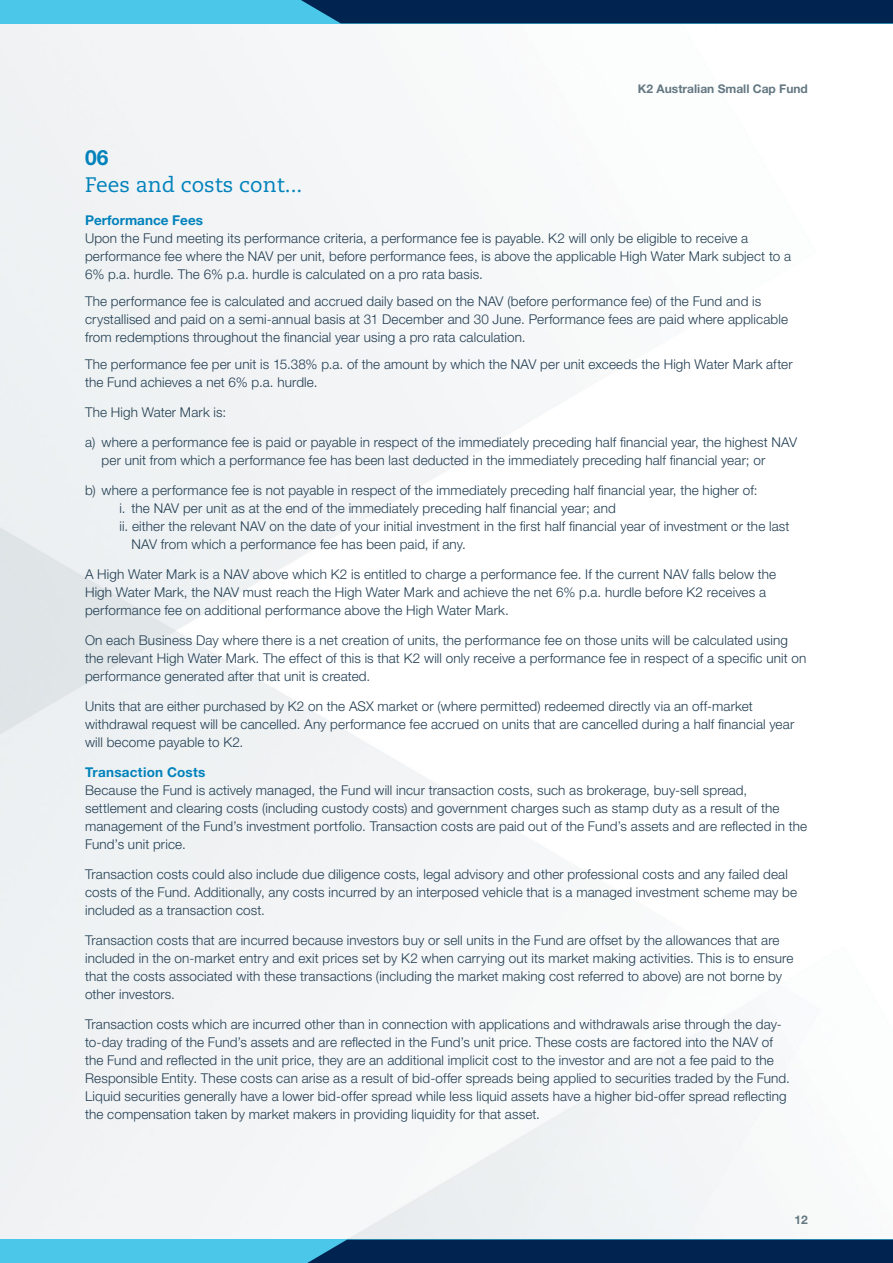
<style>
.page{position:relative;width:893px;height:1263px;background:#fff}
.page>*{position:absolute;margin:0;border:0;box-sizing:border-box;transform-origin:0 0}
.t1{font:21px "Caecilia";color:#0082bb}
.t2{font:700 21px "Helvetica Neue LT Pro";color:#0082bb}
.t3{font:300 13.5px/18px "Helvetica Neue LT Pro";letter-spacing:.01em;color:#223e52}
.t4{font:700 13.5px "Helvetica Neue LT Pro";letter-spacing:.02em;color:#0082bb}
.t5{font:700 13.5px "Helvetica Neue LT Pro";color:#0082bb}
.t6{font:700 12px "Helvetica Neue LT Pro";color:#647883}
</style>
<div class="page">
<img style="left:0;top:23px;width:893px;height:1216px">
<div style="left:0;top:1239px;width:893px;height:24px;background:#4ac7e9"></div>
<svg style="left:307px;top:1239px;width:586px;height:24px;background:#042c58"></svg>
<div style="left:0;top:0;width:893px;height:23px;background:#4ac7e9"></div>
<div style="left:301px;top:0;width:592px;height:23px;background:#00234f"></div>
<h1 class="t2" style="left:85px;top:145px;width:25px">06</h1>
<h1 class="t1" style="left:85px;top:173px;width:219px">Fees and costs cont...</h1>
<p class="t6" style="left:638px;top:81px;width:171px">K2 Australian Small Cap Fund</p>
<p class="t5" style="left:85px;top:212px;width:119px">Performance Fees</p>
<p class="t3" style="left:85px;top:229px;width:708px">Upon the Fund meeting its performance criteria, a performance fee is payable. K2 will only be eligible to receive a performance fee where the NAV per unit, before performance fees, is above the applicable High Water Mark subject to a<br>6% p.a. hurdle. The 6% p.a. hurdle is calculated on a pro rata basis.</p>
<p class="t3" style="left:85px;top:292px;width:705px">The performance fee is calculated and accrued daily based on the NAV (before performance fee) of the Fund and is crystallised and paid on a semi-annual basis at 31 December and 30 June. Performance fees are paid where applicable from redemptions throughout the financial year using a pro rata calculation.</p>
<p class="t3" style="left:85px;top:355px;width:709px">The performance fee per unit is 15.38% p.a. of the amount by which the NAV per unit exceeds the High Water Mark after the Fund achieves a net 6% p.a. hurdle.</p>
<p class="t3" style="left:85px;top:403px;width:143px">The High Water Mark is:</p>
<p class="t3" style="left:102px;top:433px;width:697px;text-indent:-16px">a) where a performance fee is paid or payable in respect of the immediately preceding half financial year, the highest NAV per unit from which a performance fee has been last deducted in the immediately preceding half financial year; or</p>
<p class="t3" style="left:85px;top:481px;width:674px">b) where a performance fee is not payable in respect of the immediately preceding half financial year, the higher of:</p>
<p class="t3" style="left:120px;top:499px;width:498px">i. the NAV per unit as at the end of the immediately preceding half financial year; and</p>
<p class="t3" style="left:120px;top:517px;width:671px">ii. either the relevant NAV on the date of your initial investment in the first half financial year of investment or the last</p>
<p class="t3" style="left:132px;top:535px;width:336px">NAV from which a performance fee has been paid, if any.</p>
<p class="t3" style="left:85px;top:565px;width:693px">A High Water Mark is a NAV above which K2 is entitled to charge a performance fee. If the current NAV falls below the<br>High Water Mark, the NAV must reach the High Water Mark and achieve the net 6% p.a. hurdle before K2 receives a performance fee on additional performance above the High Water Mark.</p>
<p class="t3" style="left:85px;top:631px;width:723px">On each Business Day where there is a net creation of units, the performance fee on those units will be calculated using the relevant High Water Mark. The effect of this is that K2 will only receive a performance fee in respect of a specific unit on performance generated after that unit is created.</p>
<p class="t3" style="left:85px;top:697px;width:711px">Units that are either purchased by K2 on the ASX market or (where permitted) redeemed directly via an off-market withdrawal request will be cancelled. Any performance fee accrued on units that are cancelled during a half financial year will become payable to K2.</p>
<p class="t4" style="left:85px;top:764px;width:122px">Transaction Costs</p>
<p class="t3" style="left:85px;top:781px;width:724px">Because the Fund is actively managed, the Fund will incur transaction costs, such as brokerage, buy-sell spread, settlement and clearing costs (including custody costs) and government charges such as stamp duty as a result of the management of the Fund’s investment portfolio. Transaction costs are paid out of the Fund’s assets and are reflected in the Fund’s unit price.</p>
<p class="t3" style="left:85px;top:865px;width:714px">Transaction costs could also include due diligence costs, legal advisory and other professional costs and any failed deal costs of the Fund. Additionally, any costs incurred by an interposed vehicle that is a managed investment scheme may be included as a transaction cost.</p>
<p class="t3" style="left:85px;top:931px;width:710px">Transaction costs that are incurred because investors buy or sell units in the Fund are offset by the allowances that are included in the on-market entry and exit prices set by K2 when carrying out its market making activities. This is to ensure that the costs associated with these transactions (including the market making cost referred to above) are not borne by other investors.</p>
<p class="t3" style="left:85px;top:1015px;width:706px">Transaction costs which are incurred other than in connection with applications and withdrawals arise through the day&shy;to-day trading of the Fund’s assets and are reflected in the Fund’s unit price. These costs are factored into the NAV of the Fund and reflected in the unit price, they are an additional implicit cost to the investor and are not a fee paid to the Responsible Entity. These costs can arise as a result of bid-offer spreads being applied to securities traded by the Fund.<br>Liquid securities generally have a lower bid-offer spread while less liquid assets have a higher bid-offer spread reflecting the compensation taken by market makers in providing liquidity for that asset.</p>
<p class="t6" style="left:795px;top:1212px;width:15px">12</p>
</div>
